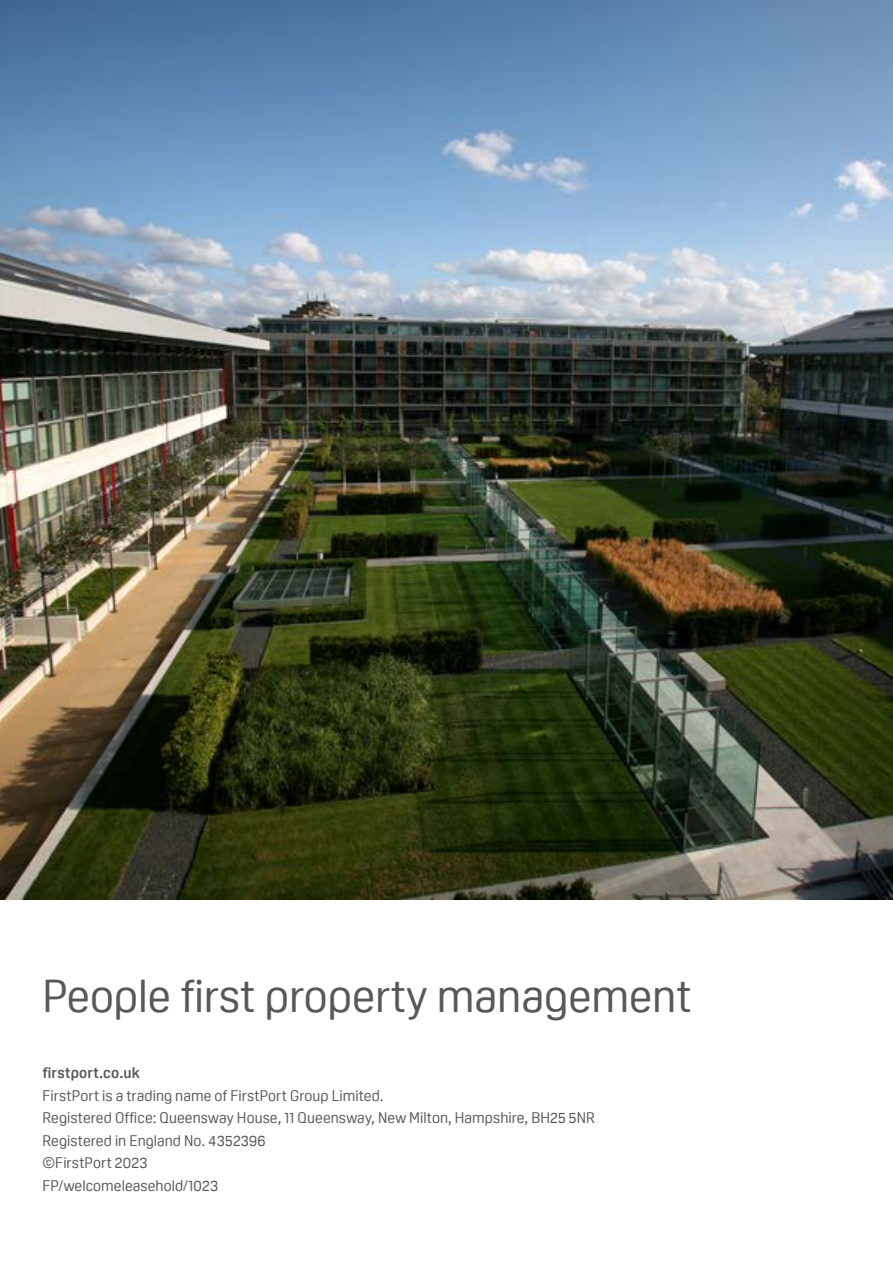
<style>
.page{position:relative;width:893px;height:1263px;background:#fff}
.page>*{position:absolute;margin:0;border:0;box-sizing:border-box;transform-origin:0 0}
.t1{font:45px "Oscine";color:#58585b}
.t2{font:15px/22.5px "Oscine";letter-spacing:.005em;color:#58585b}
.t3{font:700 15px "Oscine";letter-spacing:.01em;color:#58585b}
</style>
<div class="page">
<img style="left:0;top:0;width:893px;height:899px">
<h1 class="t1" style="left:43px;top:972px;width:651px">People first property management</h1>
<p class="t3" style="left:43px;top:1064px;width:99px">firstport.co.uk</p>
<p class="t2" style="left:43px;top:1084px;width:554px">FirstPort is a trading name of FirstPort Group Limited.<br>Registered Office: Queensway House, 11 Queensway, New Milton, Hampshire, BH25 5NR Registered in England No. 4352396<br>©FirstPort 2023<br>FP/welcomeleasehold/1023</p>
</div>
